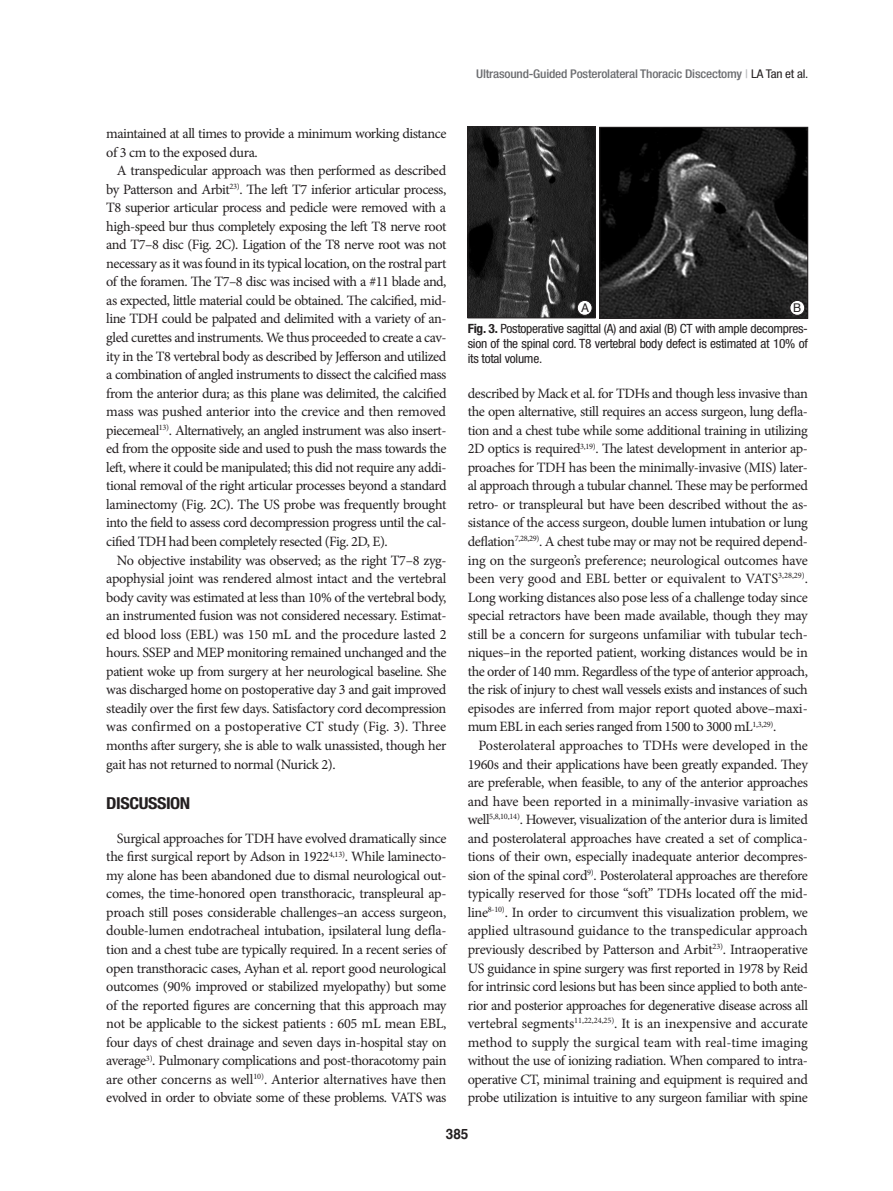
<style>
.page{position:relative;width:893px;height:1191px;background:#fff}
.page>*{position:absolute;margin:0;border:0;box-sizing:border-box;transform-origin:0 0}
.중제_JKNS{font:700 condensed 16.5px "Helvetica Neue LT Std";letter-spacing:-.025em;color:#231f20;scale:1.1 1}
.본문_JKNS{font:14.25px/18.6px "Minion Pro";letter-spacing:-.035em;color:#231f20;text-align:justify}
.t1{font:700 14.25px "Helvetica";color:#231f20;scale:.95 1}
.사진설명_JKNS{font:condensed 12.75px/15px "Helvetica Neue LT Std";letter-spacing:-.02em;color:#231f20;text-align:justify;scale:1.05 1}
.런닝_JKNS{font:500 condensed 12px "Helvetica Neue LT Std";letter-spacing:-.015em;color:#6c6d70;scale:1.1 1}
.t2{font:12px "Helvetica";color:#231f20}
.s1{color:#bcbdc0}
.s2{font-weight:400;color:#231f20}
.s3{font-weight:700}
</style>
<div class="page">
<img style="left:470px;top:129px;width:123px;height:187px">
<div style="left:468px;top:127px;width:127px;height:191px;border:1px solid #231f20"></div>
<img style="left:602px;top:129px;width:204px;height:187px">
<div style="left:600px;top:127px;width:208px;height:191px;border:1px solid #231f20"></div>
<div style="left:790px;top:300px;width:15px;height:15px;background:#fff;border-radius:50%"></div>
<div style="left:790px;top:300px;width:15px;height:15px;border:1px solid #231f20;border-radius:50%"></div>
<div style="left:577px;top:300px;width:15px;height:15px;background:#fff;border-radius:50%"></div>
<div style="left:577px;top:300px;width:15px;height:15px;border:1px solid #231f20;border-radius:50%"></div>
<p class="본문_JKNS" style="left:106px;top:124px;width:342px">maintained at all times to provide a minimum working distance of 3 cm to the exposed dura.</p>
<p class="본문_JKNS" style="left:106px;top:161px;width:342px;text-indent:11px">A transpedicular approach was then performed as described by Patterson and Arbit<sup>23)</sup>. The left T7 inferior articular process, T8 superior articular process and pedicle were removed with a high-speed bur thus completely exposing the left T8 nerve root and T7–8 disc (Fig. 2C). Ligation of the T8 nerve root was not necessary as it was found in its typical location, on the rostral part of the foramen. The T7–8 disc was incised with a #11 blade and, as expected, little material could be obtained. The calcified, mid&shy;line TDH could be palpated and delimited with a variety of an&shy;gled curettes and instruments. We thus proceeded to create a cav&shy;ity in the T8 vertebral body as described by Jefferson and utilized a combination of angled instruments to dissect the calcified mass from the anterior dura; as this plane was delimited, the calcified mass was pushed anterior into the crevice and then removed piecemeal<sup>13)</sup>. Alternatively, an angled instrument was also insert&shy;ed from the opposite side and used to push the mass towards the left, where it could be manipulated; this did not require any addi&shy;tional removal of the right articular processes beyond a standard laminectomy (Fig. 2C). The US probe was frequently brought into the field to assess cord decompression progress until the cal&shy;cified TDH had been completely resected (Fig. 2D, E).</p>
<p class="본문_JKNS" style="left:106px;top:551px;width:342px;text-indent:11px">No objective instability was observed; as the right T7–8 zyg&shy;apophysial joint was rendered almost intact and the vertebral body cavity was estimated at less than 10% of the vertebral body, an instrumented fusion was not considered necessary. Estimat&shy;ed blood loss (EBL) was 150 mL and the procedure lasted 2 hours. SSEP and MEP monitoring remained unchanged and the patient woke up from surgery at her neurological baseline. She was discharged home on postoperative day 3 and gait improved steadily over the first few days. Satisfactory cord decompression was confirmed on a postoperative CT study (Fig. 3). Three months after surgery, she is able to walk unassisted, though her gait has not returned to normal (Nurick 2).</p>
<p class="중제_JKNS" style="left:106px;top:793px;width:78px">DISCUSSION</p>
<p class="본문_JKNS" style="left:106px;top:829px;width:342px;text-indent:11px">Surgical approaches for TDH have evolved dramatically since the first surgical report by Adson in 1922<sup>4,13)</sup>. While laminecto&shy;my alone has been abandoned due to dismal neurological out&shy;comes, the time-honored open transthoracic, transpleural ap&shy;proach still poses considerable challenges–an access surgeon, double-lumen endotracheal intubation, ipsilateral lung defla&shy;tion and a chest tube are typically required. In a recent series of open transthoracic cases, Ayhan et al. report good neurological outcomes (90% improved or stabilized myelopathy) but some of the reported figures are concerning that this approach may not be applicable to the sickest patients : 605 mL mean EBL, four days of chest drainage and seven days in-hospital stay on average<sup>3)</sup>. Pulmonary complications and post-thoracotomy pain are other concerns as well<sup>10)</sup>. Anterior alternatives have then evolved in order to obviate some of these problems. VATS was</p>
<p class="런닝_JKNS" style="left:476px;top:67px;width:304px">Ultrasound-Guided Posterolateral Thoracic Discectomy <span class="s1">|</span> <span class="s2">LA Tan et al.</span></p>
<p class="t2" style="left:581px;top:299px;width:10px">A</p>
<p class="t2" style="left:793px;top:299px;width:10px">B</p>
<p class="사진설명_JKNS" style="left:468px;top:321px;width:326px"><span class="s3">Fig. 3.</span> Postoperative sagittal (A) and axial (B) CT with ample decompres&shy;sion of the spinal cord. T8 vertebral body defect is estimated at 10% of its total volume.</p>
<p class="본문_JKNS" style="left:468px;top:384px;width:342px">described by Mack et al. for TDHs and though less invasive than the open alternative, still requires an access surgeon, lung defla&shy;tion and a chest tube while some additional training in utilizing 2D optics is required<sup>3,19)</sup>. The latest development in anterior ap&shy;proaches for TDH has been the minimally-invasive (MIS) later&shy;al approach through a tubular channel. These may be performed retro- or transpleural but have been described without the as&shy;sistance of the access surgeon, double lumen intubation or lung deflation<sup>7,28,29)</sup>. A chest tube may or may not be required depend&shy;ing on the surgeon’s preference; neurological outcomes have been very good and EBL better or equivalent to VATS<sup>3,28,29)</sup>.<br>Long working distances also pose less of a challenge today since special retractors have been made available, though they may still be a concern for surgeons unfamiliar with tubular tech&shy;niques–in the reported patient, working distances would be in the order of 140 mm. Regardless of the type of anterior approach, the risk of injury to chest wall vessels exists and instances of such episodes are inferred from major report quoted above–maxi&shy;mum EBL in each series ranged from 1500 to 3000 mL<sup>1,3,29)</sup>.</p>
<p class="본문_JKNS" style="left:468px;top:736px;width:342px;text-indent:11px">Posterolateral approaches to TDHs were developed in the 1960s and their applications have been greatly expanded. They are preferable, when feasible, to any of the anterior approaches and have been reported in a minimally-invasive variation as well<sup>5,8,10,14)</sup>. However, visualization of the anterior dura is limited and posterolateral approaches have created a set of complica&shy;tions of their own, especially inadequate anterior decompres&shy;sion of the spinal cord<sup>9)</sup>. Posterolateral approaches are therefore typically reserved for those “soft” TDHs located off the mid&shy;line<sup>8-10)</sup>. In order to circumvent this visualization problem, we applied ultrasound guidance to the transpedicular approach previously described by Patterson and Arbit<sup>23)</sup>. Intraoperative US guidance in spine surgery was first reported in 1978 by Reid for intrinsic cord lesions but has been since applied to both ante&shy;rior and posterior approaches for degenerative disease across all vertebral segments<sup>11,22,24,25)</sup>. It is an inexpensive and accurate method to supply the surgical team with real-time imaging without the use of ionizing radiation. When compared to intra&shy;operative CT, minimal training and equipment is required and probe utilization is intuitive to any surgeon familiar with spine</p>
<p class="t1" style="left:446px;top:1123px;width:25px">385</p>
</div>
